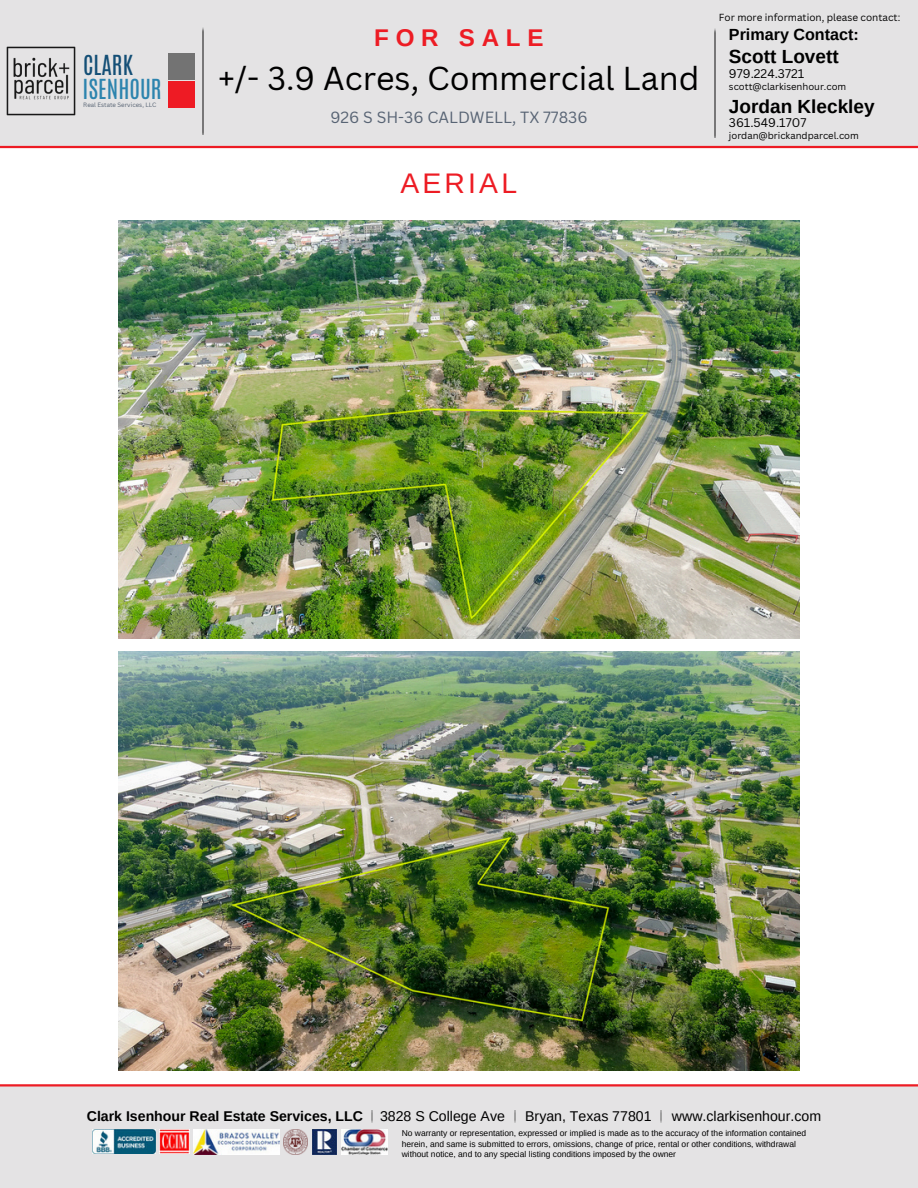
<style>
.page{position:relative;width:918px;height:1188px;background:#fff}
.page>*{position:absolute;margin:0;border:0;box-sizing:border-box;transform-origin:0 0}
.t1{font:32.25px "Canva Sans";color:#000}
.t2{font:28.35px "Arimo";letter-spacing:.115em;color:#ed1c24}
.t3{font:700 24.15px "Arimo";color:#ed1c24}
.t4{font:23.1px "Antonio";color:#2c84ae}
.t5{font:23.1px "Antonio";color:#144f76}
.t6{font:700 19.05px "Arimo";color:#000}
.t7{font:700 16.05px "Arimo";color:#000}
.t8{font:15.75px "Canva Sans";color:#586474}
.t9{font:14.1px "Arimo";color:#000}
.t10{font:700 14.1px "Arimo";color:#000}
.t11{font:12.3px "Canva Sans";color:#000}
.t12{font:9.9px "Canva Sans";color:#000}
.t13{font:9.45px "Canva Sans";color:#000}
.t14{font:8.4px/10.6px "Arimo";color:#000}
.t15{font:6.15px "Canva Sans";color:#586474}
</style>
<div class="page">
<div style="left:0;top:1087px;width:918px;height:101px;background:#e4e3e4"></div>
<svg style="left:371px;top:1110px;width:2px;height:13px"></svg>
<hr style="left:0;top:1084px;width:918px;height:3px;background:#ed1c24">
<svg style="left:514px;top:1110px;width:1px;height:13px"></svg>
<svg style="left:661px;top:1110px;width:1px;height:13px"></svg>
<img style="left:92px;top:1129px;width:64px;height:25px">
<img style="left:159px;top:1129px;width:30px;height:25px">
<img style="left:312px;top:1130px;width:25px;height:24px">
<img style="left:342px;top:1130px;width:45px;height:24px">
<img style="left:283px;top:1130px;width:25px;height:24px">
<img style="left:193px;top:1130px;width:86px;height:24px">
<img style="left:118px;top:652px;width:681px;height:418px">
<img style="left:118px;top:220px;width:681px;height:419px">
<div style="left:0;top:0;width:918px;height:146px;background:#e4e3e4"></div>
<img style="left:202px;top:27px;width:1px;height:107px">
<img style="left:714px;top:29px;width:1px;height:109px">
<hr style="left:0;top:146px;width:918px;height:2px;background:#ed1c24">
<div style="left:168px;top:82px;width:26px;height:26px;background:#ee1b24"></div>
<div style="left:168px;top:53px;width:26px;height:26px;background:#737373"></div>
<img style="left:6px;top:47px;width:69px;height:69px">
<p class="t5" style="left:83px;top:49px;width:51px">CLARK</p>
<p class="t15" style="left:83px;top:100px;width:75px">Real Estate Services, LLC</p>
<p class="t4" style="left:82px;top:73px;width:81px">ISENHOUR</p>
<h5 class="t3" style="left:374px;top:24px;width:171px">F O R S A L E</h5>
<p class="t1" style="left:218px;top:55px;width:483px">+/- 3.9 Acres, Commercial Land</p>
<p class="t8" style="left:330px;top:106px;width:259px">926 S SH-36 CALDWELL, TX 77836</p>
<h5 class="t2" style="left:400px;top:167px;width:118px">AERIAL</h5>
<p class="t12" style="left:719px;top:11px;width:183px">For more information, please contact:</p>
<h2 class="t7" style="left:729px;top:26px;width:131px">Primary Contact:</h2>
<p class="t6" style="left:729px;top:46px;width:111px">Scott Lovett</p>
<p class="t11" style="left:729px;top:65px;width:77px">979.224.3721</p>
<p class="t13" style="left:729px;top:80px;width:119px">scott@clarkisenhour.com</p>
<p class="t6" style="left:729px;top:95px;width:147px">Jordan Kleckley</p>
<p class="t11" style="left:729px;top:114px;width:79px">361.549.1707</p>
<p class="t13" style="left:729px;top:129px;width:131px">jordan@brickandparcel.com</p>
<p class="t10" style="left:87px;top:1109px;width:278px">Clark Isenhour Real Estate Services, LLC</p>
<p class="t9" style="left:380px;top:1109px;width:126px">3828 S College Ave</p>
<h1 class="t9" style="left:525px;top:1109px;width:128px">Bryan, Texas 77801</h1>
<h6 class="t9" style="left:672px;top:1109px;width:151px">www.clarkisenhour.com</h6>
<p class="t14" style="left:402px;top:1128px;width:406px">No warranty or representation, expressed or implied is made as to the accuracy of the information contained herein, and same is submitted to errors, omissions, change of price, rental or other conditions, withdrawal without notice, and to any special listing conditions imposed by the owner</p>
</div>
